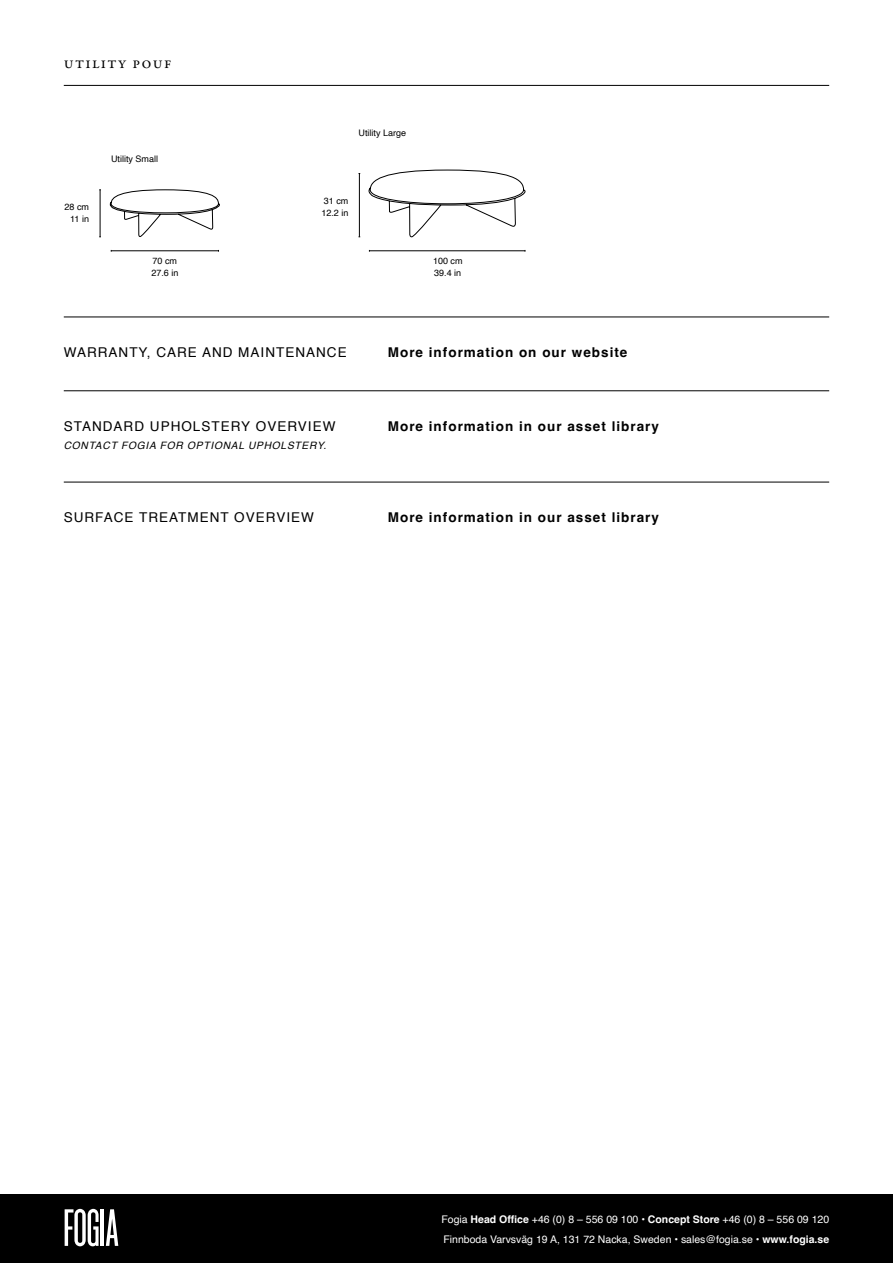
<style>
.page{position:relative;width:893px;height:1263px;background:#fff}
.page>*{position:absolute;margin:0;border:0;box-sizing:border-box;transform-origin:0 0}
.t1{font:16.5px "Garamond Premr Pro";letter-spacing:.075em;color:#000}
.t2{font:700 13.5px "Helvetica";letter-spacing:.075em;color:#000}
.t3{font:13.5px "Helvetica";letter-spacing:.075em;color:#000}
.t4{font:10.5px/19.5px "Helvetica";color:#fff}
.t5{font:italic 10.2px "Helvetica";letter-spacing:.075em;color:#000}
.t6{font:9px/12px "Helvetica";color:#000}
.s1{font-weight:700}
</style>
<div class="page">
<div style="left:0;top:1194px;width:893px;height:69px;background:#000"></div>
<hr style="left:101px;top:1209px;width:3px;height:37px;background:#fff">
<svg style="left:65px;top:1209px;width:34px;height:37px"></svg>
<svg style="left:106px;top:1209px;width:12px;height:37px"></svg>
<hr style="left:64px;top:317px;width:765px;height:1px;background:#000">
<hr style="left:64px;top:390px;width:765px;height:1px;background:#000">
<hr style="left:64px;top:482px;width:765px;height:1px;background:#000">
<hr style="left:359px;top:174px;width:1px;height:63px;background:#000">
<hr style="left:100px;top:190px;width:1px;height:47px;background:#000">
<hr style="left:64px;top:85px;width:765px;height:1px;background:#000">
<svg style="left:368px;top:169px;width:158px;height:83px"></svg>
<svg style="left:108px;top:189px;width:112px;height:203px"></svg>
<h1 class="t1" style="left:64px;top:53px;width:109px">utility pouf</h1>
<p class="t6" style="left:65px;top:201px;width:26px;text-align:right">28 cm<br>11 in</p>
<p class="t6" style="left:111px;top:153px;width:48px">Utility Small</p>
<p class="t6" style="left:151px;top:255px;width:29px">70 cm<br>27.6 in</p>
<p class="t6" style="left:359px;top:127px;width:49px">Utility Large</p>
<p class="t6" style="left:321px;top:195px;width:29px">31 cm<br>12.2 in</p>
<p class="t6" style="left:433px;top:255px;width:31px">100 cm<br>39.4 in</p>
<p class="t3" style="left:64px;top:342px;width:284px">WARRANTY, CARE AND MAINTENANCE</p>
<p class="t2" style="left:388px;top:344px;width:241px">More information on our website</p>
<p class="t3" style="left:64px;top:415px;width:273px">STANDARD UPHOLSTERY OVERVIEW</p>
<p class="t2" style="left:388px;top:418px;width:273px">More information in our asset library</p>
<p class="t5" style="left:64px;top:437px;width:264px">CONTACT FOGIA FOR OPTIONAL UPHOLSTERY.</p>
<p class="t3" style="left:64px;top:507px;width:252px">SURFACE TREATMENT OVERVIEW</p>
<p class="t2" style="left:388px;top:509px;width:273px">More information in our asset library</p>
<p class="t4" style="left:441px;top:1210px;width:389px">Fogia <span class="s1">Head Office</span> +46 (0) 8 – 556 09 100 • <span class="s1">Concept Store</span> +46 (0) 8 – 556 09 120<br>Finnboda Varvsväg 19 A, 131 72 Nacka, Sweden • sales@fogia.se • <span class="s1">www.fogia.se</span></p>
</div>
